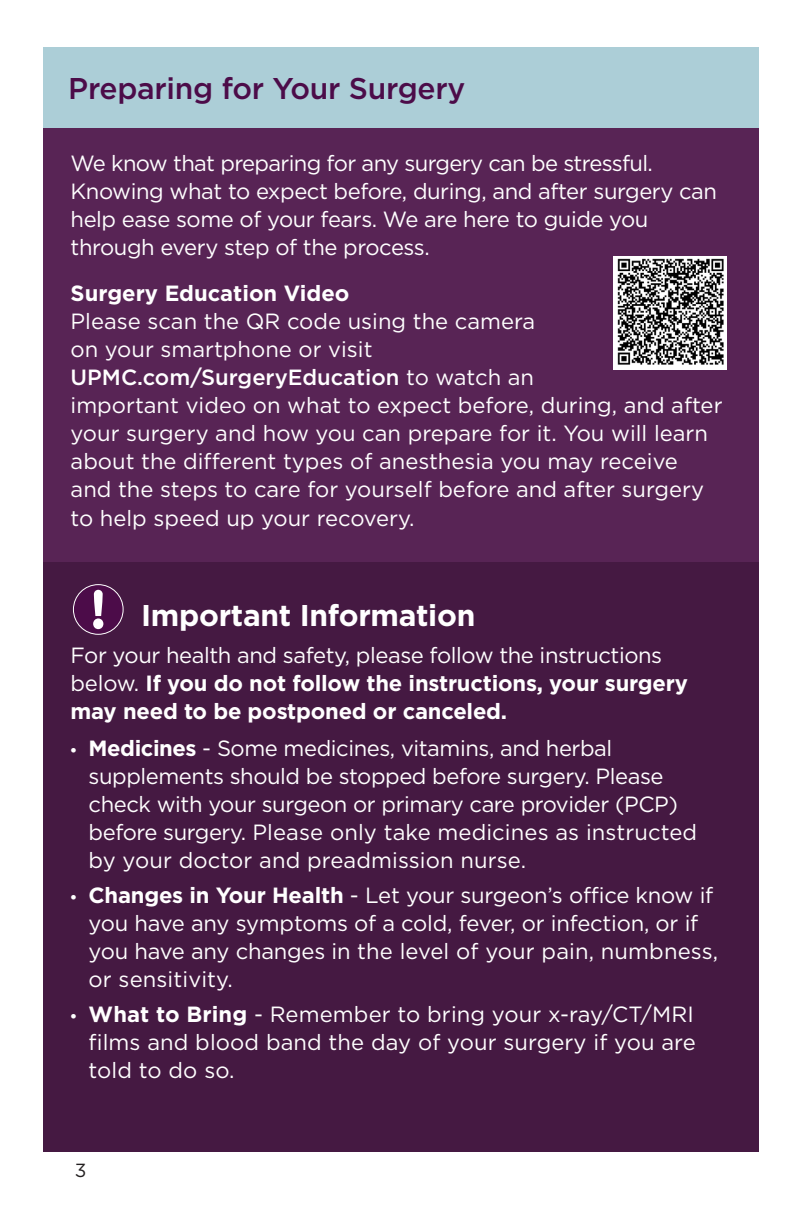
<style>
.page{position:relative;width:792px;height:1224px;background:#fff}
.page>*{position:absolute;margin:0;border:0;box-sizing:border-box;transform-origin:0 0}
.Section_Heads_5_5x8{font:500 30px "Gotham";letter-spacing:-.01em;color:#4c0c49}
.Section_Heads_5_5x8-2{font:700 30px "Gotham";letter-spacing:-.01em;color:#fff}
.Intro_Text_5_5x8_5_P{font:22px/28px "Gotham";letter-spacing:-.01em;color:#fff}
.Intro_Text_5_5x8_5_P-2{font:700 22px/28px "Gotham";letter-spacing:-.01em;color:#fff}
.t1{font:19px "Gotham";color:#231f20}
.s1{font-weight:700}
.s2{font-weight:500}
.s3{font-weight:400}
.s4{font-family:"Myriad Pro"}
</style>
<div class="page">
<div style="left:43px;top:48px;width:716px;height:1103px;background:#582455"></div>
<div style="left:43px;top:562px;width:716px;height:589px;background:#451942"></div>
<div style="left:43px;top:47px;width:716px;height:80px;background:#acced7"></div>
<img style="left:614px;top:257px;width:112px;height:112px">
<div style="left:73px;top:585px;width:50px;height:49px;background:#4c0c49;border-radius:50%"></div>
<div style="left:73px;top:584px;width:51px;height:51px;border:1px solid #fff;border-radius:50%"></div>
<svg style="left:93px;top:590px;width:10px;height:39px"></svg>
<p class="Section_Heads_5_5x8" style="left:68px;top:72px;width:399px">Preparing for Your Surgery</p>
<p class="Intro_Text_5_5x8_5_P" style="left:71px;top:149px;width:648px">We know that preparing for any surgery can be stressful.<br>Knowing what to expect before, during, and after surgery can help ease some of your fears. We are here to guide you through every step of the process.</p>
<p class="Intro_Text_5_5x8_5_P" style="left:71px;top:278px;width:653px"><span class="s1">Surgery Education Video<br></span>Please scan the QR code using the camera<br>on your smartphone or visit<br><span class="s2">UPMC.com/SurgeryEducation</span> to watch an<br>important video on what to expect before, during, and after your surgery and how you can prepare for it. You will learn about the different types of anesthesia you may receive and the steps to care for yourself before and after surgery to help speed up your recovery.</p>
<p class="Section_Heads_5_5x8-2" style="left:141px;top:598px;width:336px">Important Information</p>
<p class="Intro_Text_5_5x8_5_P-2" style="left:71px;top:640px;width:619px"><span class="s3">For your health and safety, please follow the instructions below.</span> If you do not follow the instructions, your surgery may need to be postponed or canceled.</p>
<p class="Intro_Text_5_5x8_5_P" style="left:89px;top:734px;width:610px;text-indent:-18px"><span class="s4">•</span> <span class="s1">Medicines</span> - Some medicines, vitamins, and herbal supplements should be stopped before surgery. Please check with your surgeon or primary care provider (PCP) before surgery. Please only take medicines as instructed by your doctor and preadmission nurse.</p>
<p class="Intro_Text_5_5x8_5_P" style="left:89px;top:881px;width:631px;text-indent:-18px"><span class="s4">•</span> <span class="s1">Changes in Your Health</span> - Let your surgeon’s office know if you have any symptoms of a cold, fever, or infection, or if you have any changes in the level of your pain, numbness, or sensitivity.</p>
<p class="Intro_Text_5_5x8_5_P" style="left:89px;top:1000px;width:609px;text-align:justify;text-indent:-18px"><span class="s4">•</span> <span class="s1">What to Bring</span> - Remember to bring your x-ray/CT/MRI films and blood band the day of your surgery if you are told to do so.</p>
<p class="t1" style="left:75px;top:1160px;width:13px">3</p>
</div>
